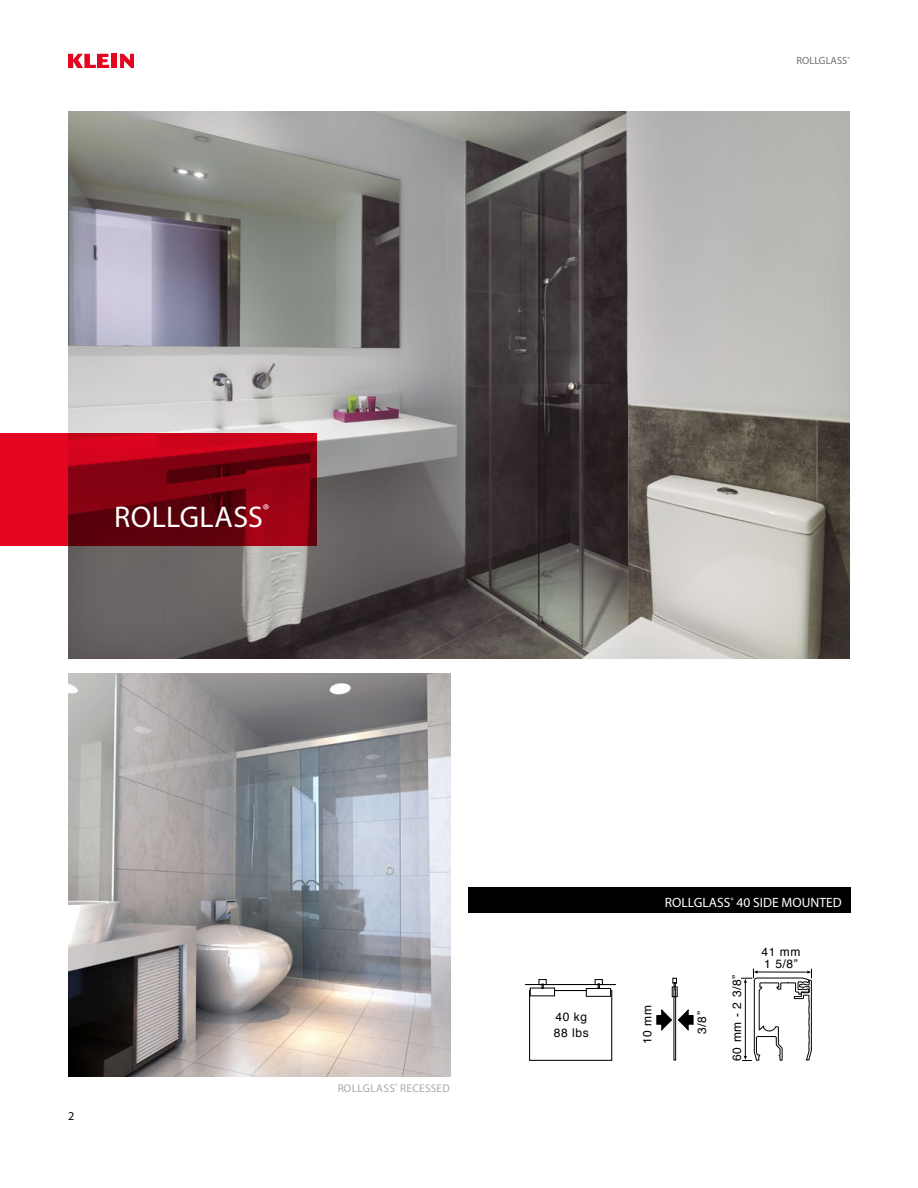
<style>
.page{position:relative;width:918px;height:1188px;background:#fff}
.page>*{position:absolute;margin:0;border:0;box-sizing:border-box;transform-origin:0 0}
.t1{font:30px "Myriad Pro";letter-spacing:.015em;color:#fff}
.t2{font:13.5px "Myriad Pro";color:#fff}
.t3{font:12px/12px "Helvetica";letter-spacing:.05em;color:#000}
.t4{font:12px "Myriad Pro";color:#000}
.t5{font:11.25px "Myriad Pro";letter-spacing:.025em;color:#706f6f}
.t6{font:10.5px "Myriad Pro";color:#706f6f}
</style>
<div class="page">
<svg style="left:68px;top:54px;width:41px;height:14px"></svg>
<div style="left:111px;top:54px;width:6px;height:14px;background:#e40520"></div>
<svg style="left:120px;top:54px;width:14px;height:14px"></svg>
<img style="left:68px;top:112px;width:782px;height:547px">
<img style="left:68px;top:673px;width:382px;height:403px">
<div style="left:468px;top:888px;width:382px;height:25px;background:#000"></div>
<svg style="left:741px;top:969px;width:71px;height:92px"></svg>
<svg style="left:661px;top:1010px;width:11px;height:20px"></svg>
<div style="left:657px;top:1016px;width:6px;height:8px;background:#000"></div>
<svg style="left:678px;top:1010px;width:11px;height:20px"></svg>
<div style="left:687px;top:1016px;width:6px;height:8px;background:#000"></div>
<div style="left:686px;top:1016px;width:7px;height:8px;border:1px solid #000"></div>
<div style="left:672px;top:987px;width:5px;height:10px;border:1px solid #000"></div>
<svg style="left:673px;top:978px;width:4px;height:9px"></svg>
<div style="left:673px;top:988px;width:3px;height:72px;border:1px solid #000"></div>
<div style="left:539px;top:979px;width:7px;height:6px;border:1px solid #000"></div>
<div style="left:595px;top:979px;width:8px;height:6px;border:1px solid #000"></div>
<hr style="left:525px;top:984px;width:91px;height:1px;background:#000">
<svg style="left:529px;top:985px;width:84px;height:76px"></svg>
<hr style="left:555px;top:990px;width:31px;height:1px;background:#000">
<div style="left:586px;top:988px;width:25px;height:9px;border:1px solid #000"></div>
<div style="left:530px;top:988px;width:25px;height:8px;border:1px solid #000"></div>
<svg style="left:0;top:433px;width:317px;height:113px;background:#9b0215"></svg>
<p class="t6" style="left:796px;top:57px;width:55px">ROLLGLASS<sup>®</sup></p>
<h1 class="t1" style="left:114px;top:505px;width:157px">ROLLGLASS<sup>®</sup></h1>
<p class="t4" style="left:68px;top:1111px;width:8px">2</p>
<p class="t5" style="left:337px;top:1084px;width:114px">ROLLGLASS<sup>®</sup> RECESSED</p>
<p class="t3" style="left:554px;top:1010px;width:37px;line-height:16px">40 kg<br>88 lbs</p>
<p class="t2" style="left:665px;top:897px;width:178px">ROLLGLASS<sup>®</sup> 40 SIDE MOUNTED</p>
<p class="t3" style="left:642px;top:1044px;width:41px;rotate:-90deg">10 mm</p>
<p class="t3" style="left:697px;top:1034px;width:24px;rotate:-90deg">3/8”</p>
<p class="t3" style="left:732px;top:1061px;width:87px;rotate:-90deg">60 mm - 2 3/8”</p>
<p class="t3" style="left:761px;top:947px;width:41px">41 mm<br>1 5/8”</p>
</div>
